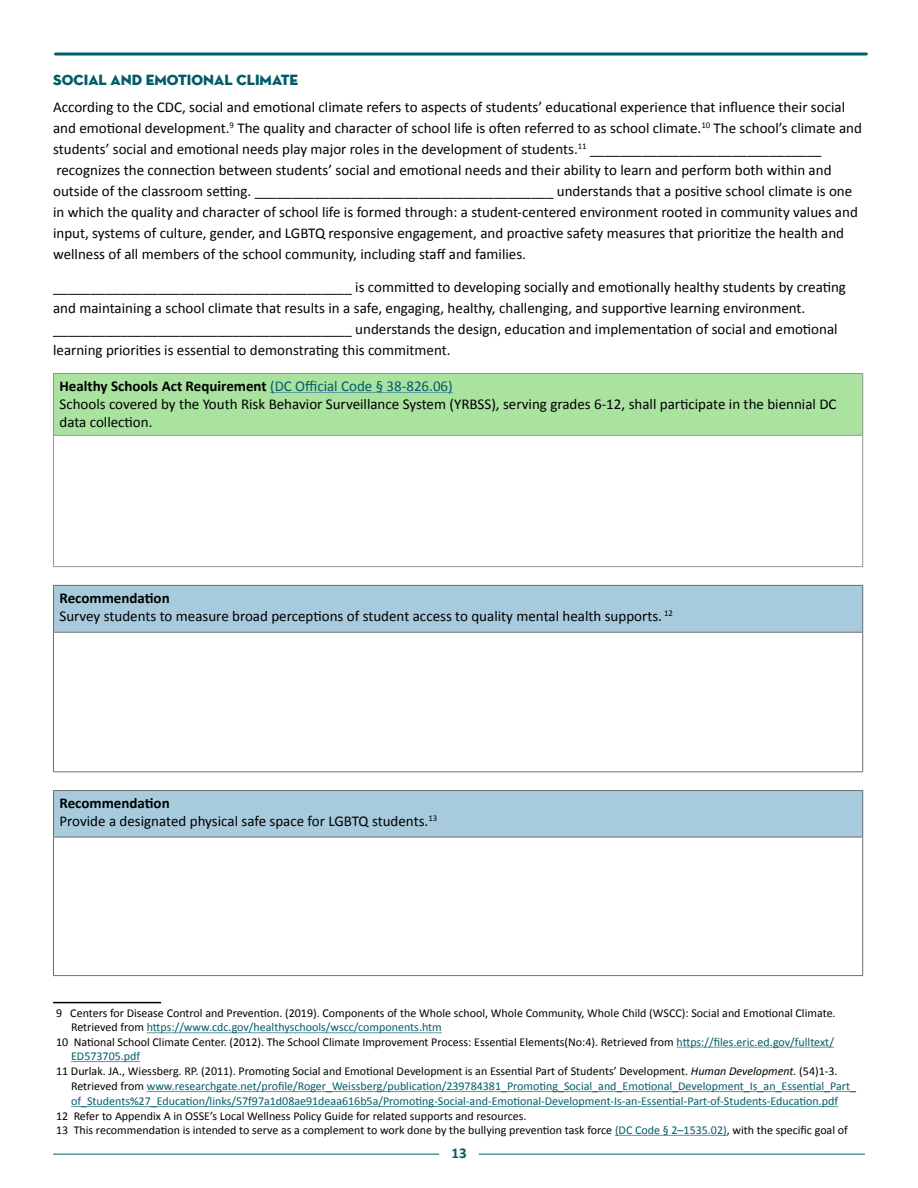
<style>
.page{position:relative;width:918px;height:1188px;background:#fff}
.page>*{position:absolute;margin:0;border:0;box-sizing:border-box;transform-origin:0 0}
.t1{font:15px/21px "Calibri";color:#000}
.t2{font:15px "Neutra Disp Titling";color:#005c67}
.t3{font:700 15px "Calibri";color:#005c67}
.t4{font:12px/14.4px "Calibri";color:#000}
.t5{font:12px "Calibri";color:#005c67}
.s1{font-weight:700}
.s2{color:#005c67}
.s3{color:#000}
.s4{font-style:italic}
</style>
<div class="page">
<hr style="left:53px;top:1154px;width:812px;height:1px;background:#005c67">
<div style="left:439px;top:1134px;width:40px;height:40px;background:#fff;border-radius:50%"></div>
<svg style="left:56px;top:52px;width:810px;height:4px;background:#3f848c"></svg>
<div style="left:53px;top:374px;width:810px;height:61px;background:#aae2a0"></div>
<hr style="left:53px;top:373px;width:810px;height:1px;background:#939598">
<hr style="left:53px;top:374px;width:1px;height:61px;background:#939598">
<hr style="left:862px;top:374px;width:1px;height:61px;background:#939598">
<hr style="left:53px;top:435px;width:810px;height:1px;background:#939598">
<hr style="left:53px;top:436px;width:1px;height:130px;background:#939598">
<hr style="left:862px;top:436px;width:1px;height:130px;background:#939598">
<hr style="left:53px;top:566px;width:810px;height:1px;background:#939598">
<hr style="left:270px;top:392px;width:183px;height:1px;background:#5c9a9c">
<div style="left:53px;top:585px;width:810px;height:47px;background:#a7cbdc"></div>
<hr style="left:53px;top:585px;width:810px;height:1px;background:#6d6e71">
<hr style="left:53px;top:586px;width:1px;height:46px;background:#6d6e71">
<hr style="left:862px;top:586px;width:1px;height:46px;background:#6d6e71">
<hr style="left:53px;top:632px;width:810px;height:1px;background:#6d6e71">
<hr style="left:53px;top:633px;width:1px;height:138px;background:#6d6e71">
<hr style="left:862px;top:633px;width:1px;height:138px;background:#6d6e71">
<hr style="left:53px;top:771px;width:810px;height:1px;background:#6d6e71">
<div style="left:53px;top:791px;width:810px;height:46px;background:#a7cbdc"></div>
<hr style="left:53px;top:790px;width:810px;height:1px;background:#6d6e71">
<hr style="left:53px;top:791px;width:1px;height:46px;background:#6d6e71">
<hr style="left:862px;top:791px;width:1px;height:46px;background:#6d6e71">
<hr style="left:53px;top:837px;width:810px;height:1px;background:#6d6e71">
<hr style="left:53px;top:837px;width:1px;height:138px;background:#6d6e71">
<hr style="left:862px;top:837px;width:1px;height:138px;background:#6d6e71">
<hr style="left:53px;top:975px;width:810px;height:1px;background:#6d6e71">
<hr style="left:53px;top:1002px;width:108px;height:1px;background:#000">
<hr style="left:147px;top:1032px;width:295px;height:1px;background:#5c9a9c">
<hr style="left:677px;top:1047px;width:157px;height:1px;background:#5c9a9c">
<hr style="left:71px;top:1061px;width:69px;height:1px;background:#5c9a9c">
<hr style="left:147px;top:1091px;width:709px;height:1px;background:#5c9a9c">
<hr style="left:71px;top:1106px;width:767px;height:1px;background:#5c9a9c">
<hr style="left:615px;top:1135px;width:112px;height:1px;background:#5c9a9c">
<p class="t2" style="left:53px;top:71px;width:247px">SOCIAL AND EMOTIONAL CLIMATE</p>
<p class="t1" style="left:53px;top:97px;width:810px">According to the CDC, social and emotional climate refers to aspects of students’ educational experience that influence their social and emotional development.<sup>9</sup> The quality and character of school life is often referred to as school climate.<sup>10</sup> The school’s climate and students’ social and emotional needs play major roles in the development of students.<sup>11</sup> _______________________________ recognizes the connection between students’ social and emotional needs and their ability to learn and perform both within and outside of the classroom setting. ________________________________________ understands that a positive school climate is one in which the quality and character of school life is formed through: a student-centered environment rooted in community values and input, systems of culture, gender, and LGBTQ responsive engagement, and proactive safety measures that prioritize the health and wellness of all members of the school community, including staff and families.</p>
<p class="t1" style="left:53px;top:277px;width:794px">________________________________________ is committed to developing socially and emotionally healthy students by creating and maintaining a school climate that results in a safe, engaging, healthy, challenging, and supportive learning environment. ________________________________________ understands the design, education and implementation of social and emotional learning priorities is essential to demonstrating this commitment.</p>
<p class="t1" style="left:59px;top:377px;width:779px;line-height:18px"><span class="s1">Healthy Schools Act Requirement</span> <span class="s2">(DC Official Code § 38-826.06)<br></span>Schools covered by the Youth Risk Behavior Surveillance System (YRBSS), serving grades 6-12, shall participate in the biennial DC data collection.</p>
<p class="t1" style="left:59px;top:589px;width:615px;line-height:18px"><span class="s1">Recommendation<br></span>Survey students to measure broad perceptions of student access to quality mental health supports. <sup>12</sup></p>
<p class="t1" style="left:59px;top:794px;width:379px;line-height:18px"><span class="s1">Recommendation<br></span>Provide a designated physical safe space for LGBTQ students.<sup>13</sup></p>
<p class="t4" style="left:56px;top:1006px;width:781px">9 Centers for Disease Control and Prevention. (2019). Components of the Whole school, Whole Community, Whole Child (WSCC): Social and Emotional Climate.</p>
<p class="t5" style="left:71px;top:1020px;width:372px"><span class="s3">Retrieved from</span> https://www.cdc.gov/healthyschools/wscc/components.htm</p>
<p class="t4" style="left:56px;top:1035px;width:779px">10 National School Climate Center. (2012). The School Climate Improvement Process: Essential Elements(No:4). Retrieved from <span class="s2">https://files.eric.ed.gov/fulltext/</span></p>
<p class="t5" style="left:71px;top:1049px;width:71px">ED573705.pdf</p>
<p class="t4" style="left:56px;top:1064px;width:783px">11 Durlak. JA., Wiessberg. RP. (2011). Promoting Social and Emotional Development is an Essential Part of Students’ Development. <span class="s4">Human Development.</span> (54)1-3.</p>
<p class="t5" style="left:71px;top:1079px;width:786px"><span class="s3">Retrieved from</span> www.researchgate.net/profile/Roger_Weissberg/publication/239784381_Promoting_Social_and_Emotional_Development_Is_an_Essential_Part_</p>
<p class="t5" style="left:71px;top:1094px;width:769px">of_Students%27_Education/links/57f97a1d08ae91deaa616b5a/Promoting-Social-and-Emotional-Development-Is-an-Essential-Part-of-Students-Education.pdf</p>
<p class="t4" style="left:56px;top:1108px;width:793px">12 Refer to Appendix A in OSSE’s Local Wellness Policy Guide for related supports and resources.<br>13 This recommendation is intended to serve as a complement to work done by the bullying prevention task force <span class="s2">(DC Code § 2–1535.02)</span>, with the specific goal of</p>
<p class="t3" style="left:451px;top:1143px;width:17px">13</p>
</div>
